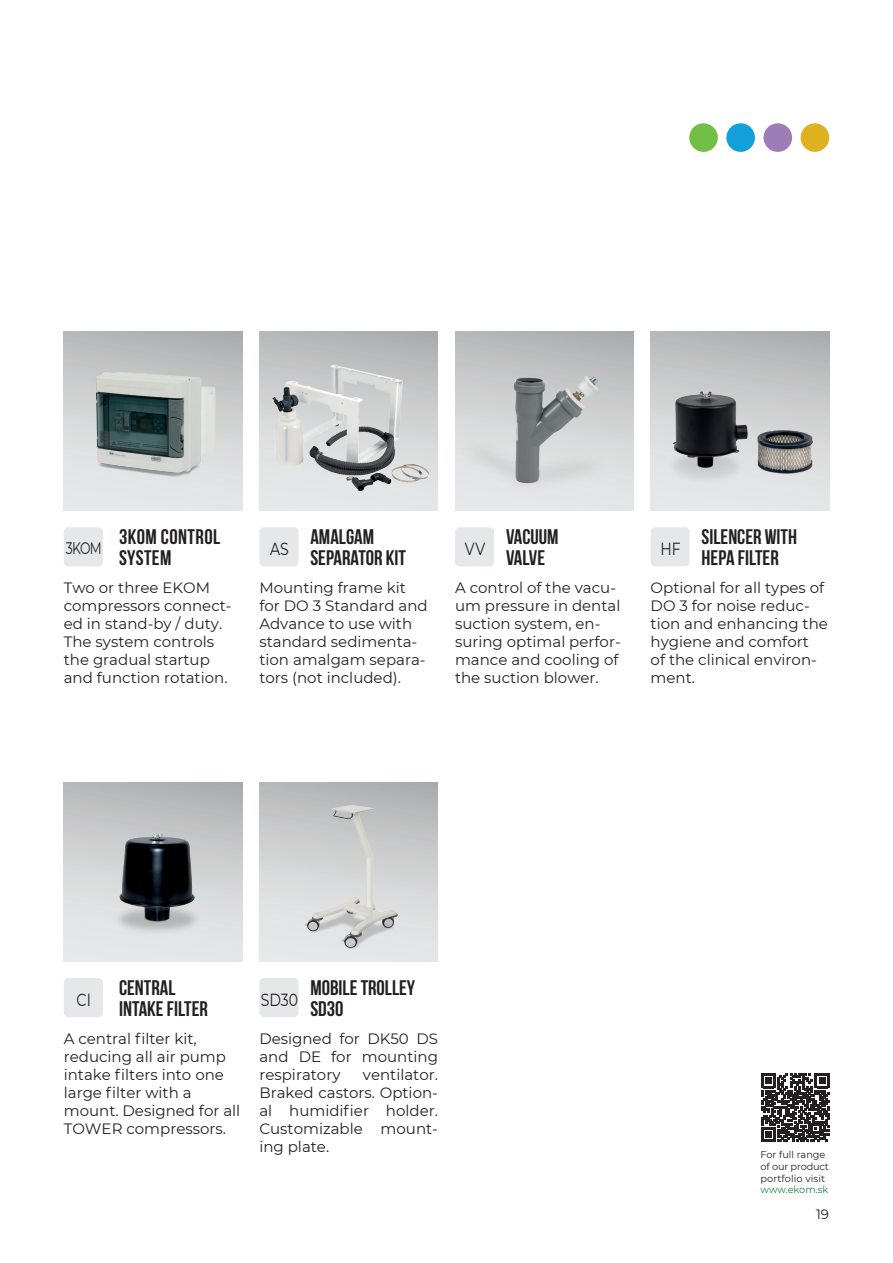
<style>
.page{position:relative;width:893px;height:1263px;background:#fff}
.page>*{position:absolute;margin:0;border:0;box-sizing:border-box;transform-origin:0 0}
.Bold_16pt{font:700 21px/21px "Bebas Neue";color:#231f20}
.Bold_16pt-2{font:700 21px/21px "Bebas Neue";letter-spacing:.02em;color:#231f20}
.t1{font:17.55px "Montserrat";color:#231f20;scale:.8 1}
.t2{font:16.65px "Montserrat";color:#231f20;scale:.75 1}
.Reg_10pt_Lead_15{font:15px/18px "Montserrat";color:#231f20}
.t3{font:13.5px "Montserrat";color:#231f20}
.t4{font:9.75px "Montserrat";color:#231f20}
.t5{font:9.75px "Montserrat";letter-spacing:-.005em;color:#148446}
</style>
<div class="page">
<svg style="left:64px;top:782px;width:178px;height:179px;background:#c2c4c5"></svg>
<img style="left:75px;top:808px;width:156px;height:153px">
<svg style="left:259px;top:782px;width:179px;height:179px;background:#cdcfd0"></svg>
<svg style="left:64px;top:332px;width:178px;height:178px;background:#cecfd0"></svg>
<svg style="left:259px;top:332px;width:179px;height:17px;background:#b2b5b6"></svg>
<img style="left:259px;top:349px;width:179px;height:161px">
<svg style="left:455px;top:502px;width:179px;height:8px"></svg>
<img style="left:455px;top:332px;width:179px;height:170px">
<svg style="left:651px;top:332px;width:178px;height:7px"></svg>
<img style="left:651px;top:339px;width:178px;height:171px">
<div style="left:763px;top:123px;width:29px;height:29px;background:#9d7cb7;border-radius:50%"></div>
<div style="left:801px;top:123px;width:28px;height:29px;background:#ddb21e;border-radius:50%"></div>
<div style="left:726px;top:123px;width:29px;height:29px;background:#12a0db;border-radius:50%"></div>
<div style="left:689px;top:123px;width:29px;height:29px;background:#71bf44;border-radius:50%"></div>
<div style="left:64px;top:527px;width:39px;height:39px;background:#e6e7e9;border-radius:4px"></div>
<div style="left:259px;top:527px;width:39px;height:39px;background:#e6e7e9;border-radius:4px"></div>
<div style="left:455px;top:527px;width:39px;height:39px;background:#e6e7e9;border-radius:4px"></div>
<div style="left:651px;top:527px;width:39px;height:39px;background:#e6e7e9;border-radius:4px"></div>
<div style="left:64px;top:978px;width:39px;height:39px;background:#e6e7e9;border-radius:4px"></div>
<div style="left:259px;top:978px;width:39px;height:39px;background:#e6e7e9;border-radius:4px"></div>
<img style="left:85px;top:362px;width:139px;height:121px">
<svg style="left:761px;top:1073px;width:68px;height:69px"></svg>
<img style="left:300px;top:803px;width:102px;height:152px">
<p class="Bold_16pt-2" style="left:119px;top:526px;width:103px">3KOM CONTROL<br>SYSTEM</p>
<p class="Bold_16pt" style="left:310px;top:526px;width:65px">AMALGAM</p>
<p class="Bold_16pt" style="left:310px;top:547px;width:97px">SEPARATOR KIT</p>
<p class="Bold_16pt" style="left:506px;top:526px;width:54px">VACUUM</p>
<p class="Bold_16pt" style="left:506px;top:547px;width:41px">VALVE</p>
<p class="t2" style="left:66px;top:537px;width:50px">3KOM</p>
<p class="t1" style="left:270px;top:536px;width:25px">AS</p>
<p class="t1" style="left:465px;top:536px;width:27px">VV</p>
<p class="t1" style="left:660px;top:536px;width:27px">HF</p>
<p class="Bold_16pt" style="left:702px;top:526px;width:97px">SILENCER WITH<br>HEPA FILTER</p>
<p class="Reg_10pt_Lead_15" style="left:64px;top:578px;width:169px">Two or three EKOM compressors connect&shy;ed in stand-by / duty.<br>The system controls the gradual startup and function rotation.</p>
<p class="Reg_10pt_Lead_15" style="left:259px;top:578px;width:170px">Mounting frame kit for DO 3 Standard and<br>Advance to use with standard sedimenta&shy;tion amalgam separa&shy;tors (not included).</p>
<p class="Reg_10pt_Lead_15" style="left:455px;top:578px;width:167px">A control of the vacu&shy;um pressure in dental suction system, en&shy;suring optimal perfor&shy;mance and cooling of the suction blower.</p>
<p class="Reg_10pt_Lead_15" style="left:651px;top:578px;width:179px">Optional for all types of<br>DO 3 for noise reduc&shy;tion and enhancing the hygiene and comfort<br>of the clinical environ&shy;ment.</p>
<p class="Bold_16pt" style="left:119px;top:977px;width:58px">CENTRAL</p>
<p class="Bold_16pt" style="left:119px;top:998px;width:90px">INTAKE FILTER</p>
<p class="t1" style="left:77px;top:987px;width:19px">CI</p>
<p class="t1" style="left:261px;top:987px;width:48px">SD30</p>
<p class="Bold_16pt" style="left:310px;top:977px;width:106px">MOBILE TROLLEY<br>SD30</p>
<p class="Reg_10pt_Lead_15" style="left:64px;top:1029px;width:178px">A central filter kit, reducing all air pump intake filters into one large filter with a mount. Designed for all<br>TOWER compressors.</p>
<p class="Reg_10pt_Lead_15" style="left:259px;top:1029px;width:180px;text-align:justify">Designed for DK50 DS and DE for mounting respiratory</p>
<p class="Reg_10pt_Lead_15" style="left:259px;top:1065px;width:180px;text-align:justify;text-indent:104px">ventilator.<br>Braked castors. Option&shy;al humidifier holder.<br>Customizable mount&shy;ing plate.</p>
<p class="t4" style="left:760px;top:1148px;width:67px">For full range</p>
<p class="t4" style="left:760px;top:1160px;width:70px">of our product</p>
<p class="t4" style="left:760px;top:1171px;width:66px">portfolio visit</p>
<p class="t5" style="left:760px;top:1183px;width:69px">www.ekom.sk</p>
<p class="t3" style="left:816px;top:1205px;width:15px">19</p>
</div>
